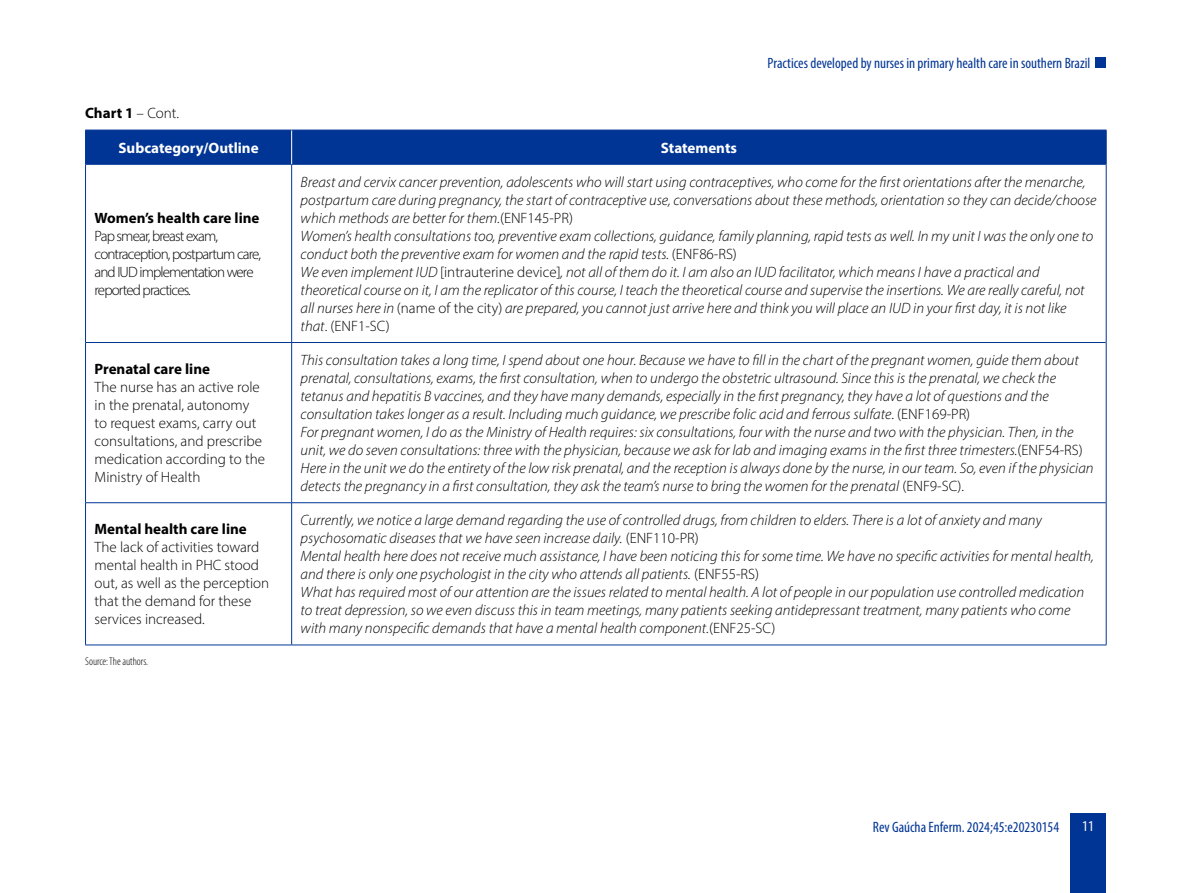
<style>
.page{position:relative;width:1191px;height:893px;background:#fff}
.page>*{position:absolute;margin:0;border:0;box-sizing:border-box;transform-origin:0 0}
.t1{font:italic 300 15px/18px "Myriad Pro";color:#000}
.t2{font:300 15px/18px "Myriad Pro";color:#000}
.t3{font:condensed 15px "Myriad Pro";color:#003595}
.t4{font:300 15px/18px "Myriad Pro";letter-spacing:-.06em;color:#000}
.t5{font:700 15px "Myriad Pro";color:#000}
.t6{font:700 15px "Myriad Pro";color:#fff}
.t7{font:condensed 15px "Myriad Pro";color:#fff}
.t8{font:300 condensed 11.25px "Myriad Pro";color:#000}
.s1{font-weight:300}
.s2{font-style:normal}
</style>
<div class="page">
<div style="left:1070px;top:813px;width:36px;height:80px;background:#003595"></div>
<div style="left:1095px;top:57px;width:11px;height:11px;background:#003595"></div>
<div style="left:86px;top:131px;width:1019px;height:33px;background:#003595"></div>
<hr style="left:85px;top:130px;width:207px;height:1px;background:#003595">
<hr style="left:85px;top:130px;width:1px;height:34px;background:#003595">
<hr style="left:292px;top:130px;width:814px;height:1px;background:#003595">
<hr style="left:1105px;top:130px;width:1px;height:34px;background:#003595">
<hr style="left:85px;top:164px;width:1px;height:178px;background:#003595">
<hr style="left:1105px;top:164px;width:1px;height:178px;background:#003595">
<hr style="left:85px;top:342px;width:1px;height:161px;background:#003595">
<hr style="left:1105px;top:342px;width:1px;height:161px;background:#003595">
<hr style="left:85px;top:503px;width:1px;height:142px;background:#003595">
<hr style="left:1105px;top:503px;width:1px;height:142px;background:#003595">
<hr style="left:85px;top:645px;width:207px;height:1px;background:#003595">
<hr style="left:292px;top:645px;width:814px;height:1px;background:#003595">
<hr style="left:86px;top:164px;width:206px;height:1px;background:#003595">
<hr style="left:292px;top:164px;width:813px;height:1px;background:#003595">
<hr style="left:291px;top:164px;width:1px;height:178px;background:#003595">
<hr style="left:86px;top:342px;width:206px;height:1px;background:#003595">
<hr style="left:292px;top:342px;width:813px;height:1px;background:#003595">
<hr style="left:291px;top:343px;width:1px;height:160px;background:#003595">
<hr style="left:86px;top:502px;width:206px;height:1px;background:#003595">
<hr style="left:292px;top:502px;width:813px;height:1px;background:#003595">
<hr style="left:291px;top:503px;width:1px;height:142px;background:#003595">
<hr style="left:291px;top:130px;width:1px;height:34px;background:#fff">
<p class="t5" style="left:85px;top:103px;width:96px">Chart 1 <span class="s1">– Cont.</span></p>
<p class="t6" style="left:118px;top:138px;width:142px">Subcategory/Outline</p>
<p class="t6" style="left:661px;top:138px;width:78px">Statements</p>
<p class="t3" style="left:767px;top:54px;width:324px">Practices developed by nurses in primary health care in southern Brazil</p>
<p class="t5" style="left:95px;top:208px;width:166px">Women’s health care line</p>
<p class="t4" style="left:95px;top:227px;width:168px">Pap smear, breast exam, contraception, postpartum care, and IUD implementation were reported practices.</p>
<p class="t5" style="left:95px;top:359px;width:117px">Prenatal care line</p>
<p class="t2" style="left:95px;top:378px;width:172px">The nurse has an active role in the prenatal, autonomy to request exams, carry out consultations, and prescribe medication according to the<br>Ministry of Health</p>
<p class="t5" style="left:95px;top:520px;width:154px">Mental health care line</p>
<p class="t2" style="left:95px;top:538px;width:176px">The lack of activities toward mental health in PHC stood out, as well as the perception that the demand for these services increased.</p>
<p class="t8" style="left:85px;top:655px;width:64px">Source: The authors.</p>
<p class="t1" style="left:301px;top:173px;width:797px">Breast and cervix cancer prevention, adolescents who will start using contraceptives, who come for the first orientations after the menarche, postpartum care during pregnancy, the start of contraceptive use, conversations about these methods, orientation so they can decide/choose which methods are better for them.<span class="s2">(ENF145-PR)<br></span>Women’s health consultations too, preventive exam collections, guidance, family planning, rapid tests as well. In my unit I was the only one to conduct both the preventive exam for women and the rapid tests. <span class="s2">(ENF86-RS)<br></span>We even implement IUD <span class="s2">[intrauterine device]</span>, not all of them do it. I am also an IUD facilitator, which means I have a practical and theoretical course on it, I am the replicator of this course, I teach the theoretical course and supervise the insertions. We are really careful, not all nurses here in <span class="s2">(name of the city)</span> are prepared, you cannot just arrive here and think you will place an IUD in your first day, it is not like that<span class="s2">. (ENF1-SC)</span></p>
<p class="t1" style="left:301px;top:351px;width:794px">This consultation takes a long time, I spend about one hour. Because we have to fill in the chart of the pregnant women, guide them about prenatal, consultations, exams, the first consultation, when to undergo the obstetric ultrasound. Since this is the prenatal, we check the tetanus and hepatitis B vaccines, and they have many demands, especially in the first pregnancy, they have a lot of questions and the consultation takes longer as a result. Including much guidance, we prescribe folic acid and ferrous sulfate<span class="s2">. (ENF169-PR)<br></span>For pregnant women, I do as the Ministry of Health requires: six consultations, four with the nurse and two with the physician. Then, in the unit, we do seven consultations: three with the physician, because we ask for lab and imaging exams in the first three trimesters.<span class="s2">(ENF54-RS)<br></span>Here in the unit we do the entirety of the low risk prenatal, and the reception is always done by the nurse, in our team. So, even if the physician detects the pregnancy in a first consultation, they ask the team’s nurse to bring the women for the prenatal <span class="s2">(ENF9-SC).</span></p>
<p class="t1" style="left:301px;top:511px;width:795px">Currently, we notice a large demand regarding the use of controlled drugs, from children to elders. There is a lot of anxiety and many psychosomatic diseases that we have seen increase daily. <span class="s2">(ENF110-PR)<br></span>Mental health here does not receive much assistance, I have been noticing this for some time. We have no specific activities for mental health, and there is only one psychologist in the city who attends all patients. <span class="s2">(ENF55-RS)<br></span>What has required most of our attention are the issues related to mental health. A lot of people in our population use controlled medication to treat depression, so we even discuss this in team meetings, many patients seeking antidepressant treatment, many patients who come with many nonspecific demands that have a mental health component.<span class="s2">(ENF25-SC)</span></p>
<p class="t3" style="left:873px;top:818px;width:188px">Rev Gaúcha Enferm. 2024;45:e20230154</p>
<p class="t7" style="left:1082px;top:817px;width:13px">11</p>
</div>
